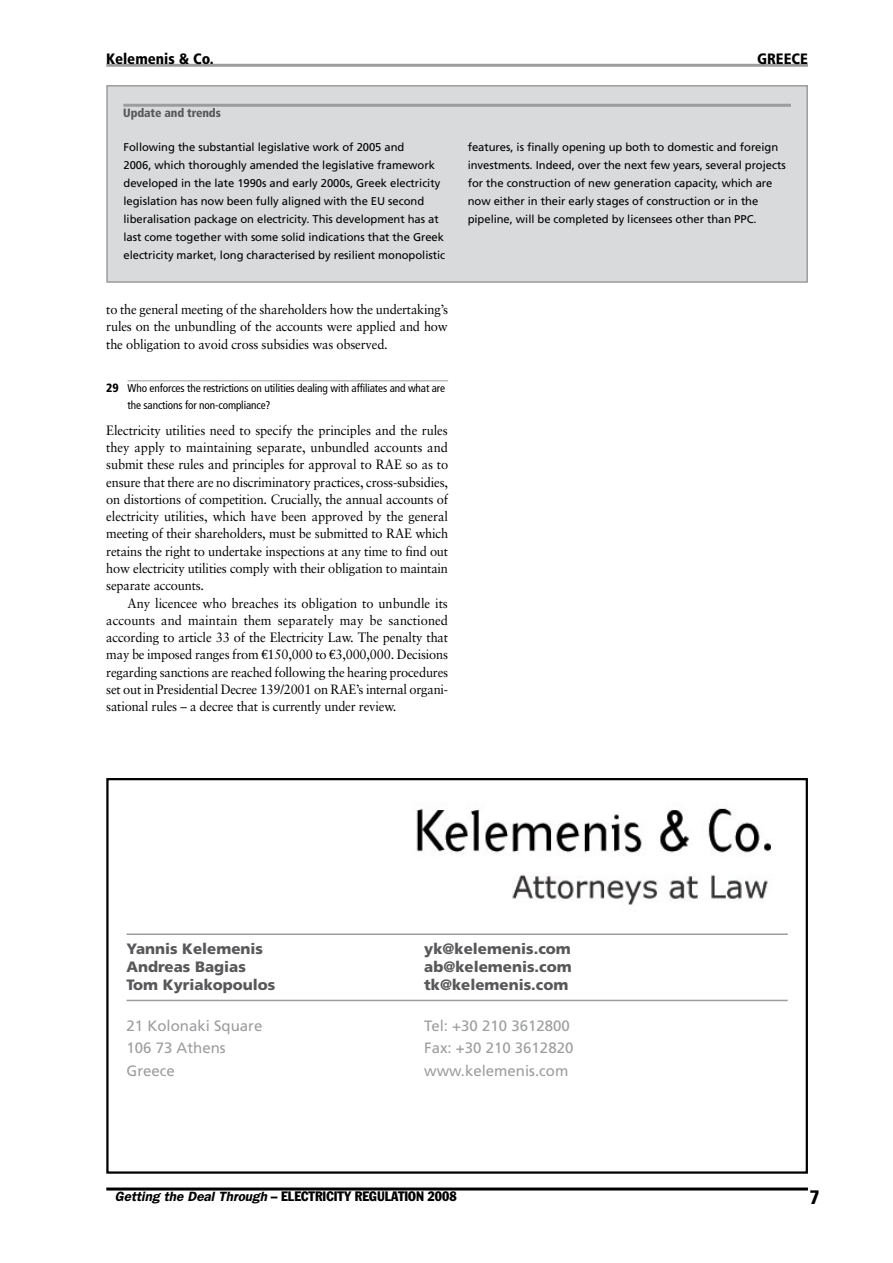
<style>
.page{position:relative;width:893px;height:1263px;background:#fff}
.page>*{position:absolute;margin:0;border:0;box-sizing:border-box;transform-origin:0 0}
.t1{font:900 15px "Frutiger";color:#58585a}
.t2{font:15px "Frutiger";color:#9c9d9f}
.t3{font:900 condensed 15px "Frutiger";color:#000}
.t4{font:13.5px/17.2px "Sabon";letter-spacing:-.015em;color:#000;text-align:justify;scale:.95 1}
.t5{font:condensed 13.5px "Franklin Gothic";color:#000}
.t6{font:900 condensed 12px "Frutiger";letter-spacing:-.01em;color:#58585a}
.t7{font:11.25px/18px "Frutiger";letter-spacing:-.005em;color:#000}
.t8{font:condensed 11.25px/17.2px "Frutiger";letter-spacing:-.01em;color:#000}
.s1{font-weight:900;font-size:12px}
.s2{font-family:"Euro Serif"}
.s3{font-weight:600;font-style:italic;font-stretch:normal}
</style>
<div class="page">
<hr style="left:106px;top:64px;width:702px;height:3px;background:#9c9d9f">
<hr style="left:106px;top:1187px;width:702px;height:3px;background:#000">
<hr style="left:128px;top:380px;width:320px;height:1px;background:#9c9d9f">
<hr style="left:127px;top:933px;width:661px;height:2px;background:#9c9d9f">
<hr style="left:127px;top:1000px;width:661px;height:1px;background:#9c9d9f">
<img style="left:416px;top:808px;width:355px;height:97px">
<div style="left:106px;top:778px;width:702px;height:396px;border:2px solid #000"></div>
<div style="left:107px;top:86px;width:700px;height:196px;background:#d9dadb"></div>
<div style="left:106px;top:85px;width:702px;height:198px;border:2px solid #9c9d9f"></div>
<hr style="left:123px;top:104px;width:668px;height:3px;background:#9c9d9f">
<p class="t3" style="left:106px;top:50px;width:109px">Kelemenis &amp; Co.</p>
<p class="t3" style="left:757px;top:50px;width:52px">greece</p>
<p class="t6" style="left:123px;top:106px;width:99px">Update and trends</p>
<p class="t7" style="left:124px;top:138px;width:323px">Following the substantial legislative work of 2005 and<br>2006, which thoroughly amended the legislative framework developed in the late 1990s and early 2000s, Greek electricity legislation has now been fully aligned with the EU second liberalisation package on electricity. This development has at last come together with some solid indications that the Greek electricity market, long characterised by resilient monopolistic</p>
<p class="t7" style="left:468px;top:138px;width:319px">features, is finally opening up both to domestic and foreign investments. Indeed, over the next few years, several projects for the construction of new generation capacity, which are now either in their early stages of construction or in the pipeline, will be completed by licensees other than PPC.</p>
<p class="t4" style="left:106px;top:301px;width:361px">to the general meeting of the shareholders how the undertaking’s rules on the unbundling of the accounts were applied and how the obligation to avoid cross subsidies was observed.</p>
<p class="t8" style="left:128px;top:379px;width:319px;text-indent:-21px"><span class="s1">29</span> Who enforces the restrictions on utilities dealing with affiliates and what are the sanctions for non-compliance?</p>
<p class="t4" style="left:106px;top:421px;width:361px">Electricity utilities need to specify the principles and the rules they apply to maintaining separate, unbundled accounts and submit these rules and principles for approval to RAE so as to ensure that there are no discriminatory practices, cross-subsidies, on distortions of competition. Crucially, the annual accounts of electricity utilities, which have been approved by the general meeting of their shareholders, must be submitted to RAE which retains the right to undertake inspections at any time to find out how electricity utilities comply with their obligation to maintain separate accounts.</p>
<p class="t4" style="left:106px;top:594px;width:361px;text-indent:21px">Any licencee who breaches its obligation to unbundle its accounts and maintain them separately may be sanctioned according to article 33 of the Electricity Law. The penalty that may be imposed ranges from <span class="s2">e</span>150,000 to <span class="s2">e</span>3,000,000. Decisions regarding sanctions are reached following the hearing procedures set out in Presidential Decree 139/2001 on RAE’s internal organi&shy;sational rules – a decree that is currently under review.</p>
<p class="t1" style="left:127px;top:940px;width:138px">Yannis Kelemenis</p>
<p class="t1" style="left:424px;top:940px;width:148px">yk@kelemenis.com</p>
<p class="t1" style="left:127px;top:958px;width:121px">Andreas Bagias</p>
<p class="t1" style="left:424px;top:958px;width:149px">ab@kelemenis.com</p>
<p class="t1" style="left:127px;top:976px;width:150px">Tom Kyriakopoulos</p>
<p class="t1" style="left:424px;top:976px;width:146px">tk@kelemenis.com</p>
<p class="t2" style="left:127px;top:1016px;width:137px">21 Kolonaki Square</p>
<p class="t2" style="left:424px;top:1016px;width:147px">Tel: +30 210 3612800</p>
<p class="t2" style="left:127px;top:1039px;width:101px">106 73 Athens</p>
<p class="t2" style="left:424px;top:1039px;width:151px">Fax: +30 210 3612820</p>
<p class="t2" style="left:127px;top:1061px;width:50px">Greece</p>
<p class="t2" style="left:424px;top:1061px;width:146px">www.kelemenis.com</p>
<p class="t5" style="left:115px;top:1188px;width:343px"><span class="s3">Getting the Deal Through</span> – ELECTRICITY REGULATION 2008</p>
</div>
